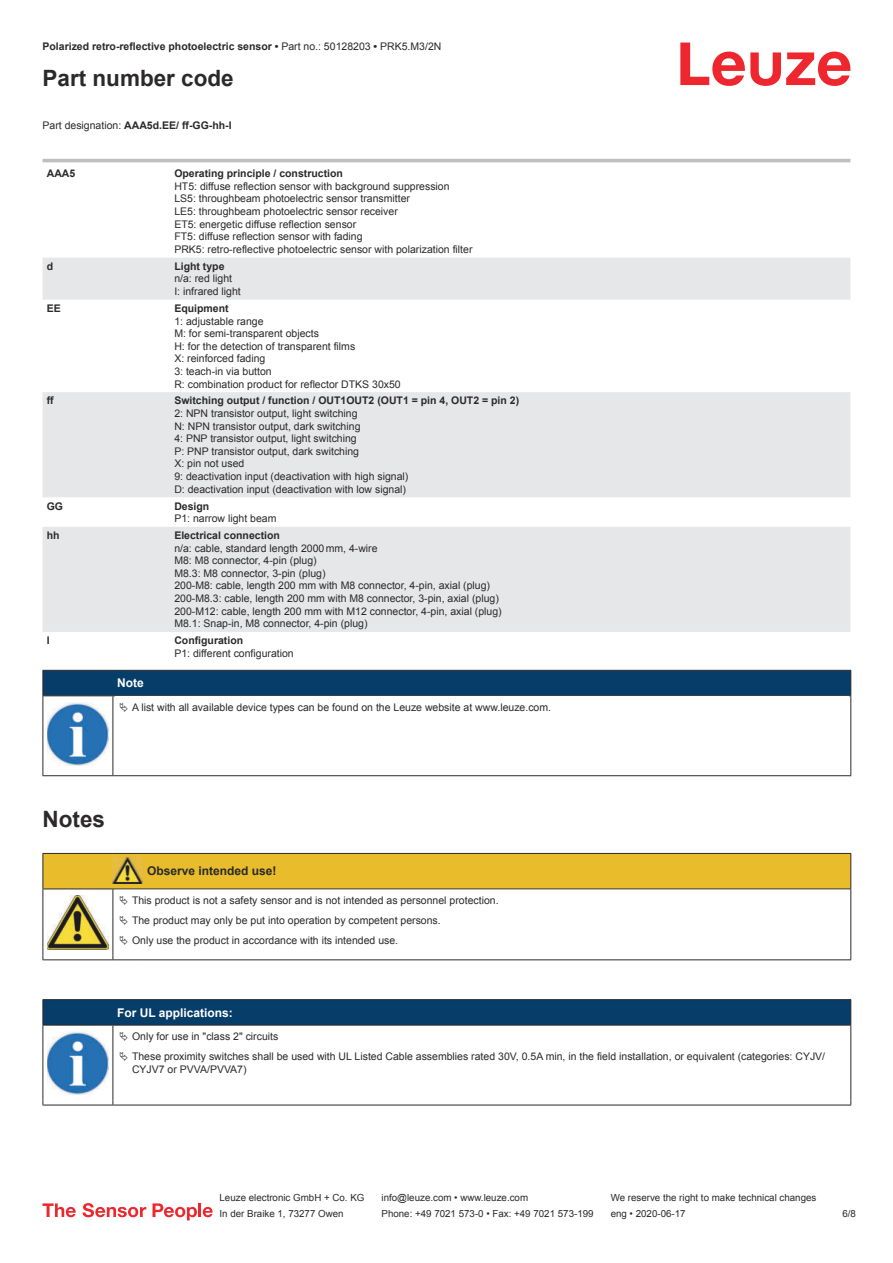
<style>
.page{position:relative;width:893px;height:1263px;background:#fff}
.page>*{position:absolute;margin:0;border:0;box-sizing:border-box;transform-origin:0 0}
.t1{font:700 22.5px "Arial";color:#2b292a}
.t2{font:700 12px "Arial";color:#fff}
.t3{font:700 12px "Arial";color:#2b292a}
.t4{font:10.5px/12.6px "Arial";color:#2b292a}
.t5{font:700 10.5px "Arial";color:#2b292a}
.t6{font:9.75px "Arial";color:#2b292a}
.s1{font-weight:400}
</style>
<div class="page">
<svg style="left:680px;top:43px;width:170px;height:43px"></svg>
<svg style="left:43px;top:258px;width:807px;height:374px;fill:#e6e7e9"></svg>
<hr style="left:43px;top:159px;width:127px;height:3px;background:#bdbfc1">
<hr style="left:170px;top:159px;width:680px;height:3px;background:#bdbfc1">
<svg style="left:43px;top:1203px;width:33px;height:14px"></svg>
<svg style="left:83px;top:1203px;width:63px;height:14px"></svg>
<svg style="left:153px;top:1203px;width:44px;height:17px"></svg>
<hr style="left:198px;top:1203px;width:3px;height:14px;background:#ed272d">
<svg style="left:203px;top:1207px;width:10px;height:10px"></svg>
<div style="left:43px;top:670px;width:808px;height:26px;background:#063d69"></div>
<hr style="left:113px;top:695px;width:738px;height:1px;background:#2b292a">
<hr style="left:43px;top:696px;width:1px;height:75px;background:#2b292a">
<hr style="left:113px;top:696px;width:1px;height:75px;background:#2b292a">
<hr style="left:850px;top:696px;width:1px;height:75px;background:#2b292a">
<hr style="left:43px;top:775px;width:70px;height:1px;background:#2b292a">
<hr style="left:113px;top:775px;width:738px;height:1px;background:#2b292a">
<img style="left:47px;top:702px;width:61px;height:63px">
<hr style="left:43px;top:959px;width:70px;height:1px;background:#2b292a">
<hr style="left:113px;top:959px;width:30px;height:1px;background:#2b292a">
<hr style="left:143px;top:959px;width:708px;height:1px;background:#2b292a">
<svg style="left:44px;top:1079px;width:806px;height:26px"></svg>
<hr style="left:43px;top:999px;width:70px;height:1px;background:#2b292a">
<hr style="left:113px;top:999px;width:738px;height:1px;background:#2b292a">
<hr style="left:43px;top:1025px;width:1px;height:75px;background:#2b292a">
<hr style="left:113px;top:1025px;width:1px;height:75px;background:#2b292a">
<hr style="left:850px;top:1025px;width:1px;height:75px;background:#2b292a">
<hr style="left:43px;top:1105px;width:70px;height:1px;background:#2b292a">
<hr style="left:113px;top:1105px;width:738px;height:1px;background:#2b292a">
<img style="left:47px;top:1079px;width:61px;height:15px">
<svg style="left:43px;top:853px;width:808px;height:106px"></svg>
<svg style="left:43px;top:1000px;width:808px;height:79px"></svg>
<p class="t5" style="left:43px;top:43px;width:400px">Polarized retro-reflective photoelectric sensor • <span class="s1">Part no.: 50128203</span> • <span class="s1">PRK5.M3/2N</span></p>
<h1 class="t1" style="left:43px;top:70px;width:193px">Part number code</h1>
<p class="t5" style="left:43px;top:121px;width:191px"><span class="s1">Part designation:</span> AAA5d.EE/ ff-GG-hh-I</p>
<p class="t5" style="left:47px;top:170px;width:30px">AAA5</p>
<p class="t5" style="left:174px;top:170px;width:170px">Operating principle / construction</p>
<p class="t4" style="left:174px;top:181px;width:300px">HT5: diffuse reflection sensor with background suppression LS5: throughbeam photoelectric sensor transmitter<br>LE5: throughbeam photoelectric sensor receiver<br>ET5: energetic diffuse reflection sensor<br>FT5: diffuse reflection sensor with fading<br>PRK5: retro-reflective photoelectric sensor with polarization filter</p>
<p class="t5" style="left:47px;top:262px;width:8px">d</p>
<p class="t5" style="left:174px;top:262px;width:52px">Light type</p>
<p class="t4" style="left:174px;top:273px;width:68px">n/a: red light<br>I: infrared light</p>
<p class="t5" style="left:47px;top:304px;width:16px">EE</p>
<p class="t5" style="left:174px;top:304px;width:56px">Equipment</p>
<p class="t4" style="left:174px;top:315px;width:228px">1: adjustable range<br>M: for semi-transparent objects<br>H: for the detection of transparent films<br>X: reinforced fading<br>3: teach-in via button<br>R: combination product for reflector DTKS 30x50</p>
<p class="t5" style="left:47px;top:397px;width:8px">ff</p>
<p class="t5" style="left:174px;top:397px;width:346px">Switching output / function / OUT1OUT2 (OUT1 = pin 4, OUT2 = pin 2)</p>
<p class="t4" style="left:174px;top:408px;width:236px">2: NPN transistor output, light switching<br>N: NPN transistor output, dark switching<br>4: PNP transistor output, light switching<br>P: PNP transistor output, dark switching<br>X: pin not used<br>9: deactivation input (deactivation with high signal)<br>D: deactivation input (deactivation with low signal)</p>
<p class="t5" style="left:47px;top:502px;width:18px">GG</p>
<p class="t5" style="left:174px;top:502px;width:37px">Design</p>
<p class="t4" style="left:174px;top:513px;width:104px">P1: narrow light beam</p>
<p class="t5" style="left:47px;top:531px;width:14px">hh</p>
<p class="t5" style="left:174px;top:531px;width:107px">Electrical connection</p>
<p class="t4" style="left:174px;top:543px;width:329px">n/a: cable, standard length 2000 mm, 4-wire<br>M8: M8 connector, 4-pin (plug)<br>M8.3: M8 connector, 3-pin (plug)<br>200-M8: cable, length 200 mm with M8 connector, 4-pin, axial (plug)<br>200-M8.3: cable, length 200 mm with M8 connector, 3-pin, axial (plug)<br>200-M12: cable, length 200 mm with M12 connector, 4-pin, axial (plug)<br>M8.1: Snap-in, M8 connector, 4-pin (plug)</p>
<p class="t5" style="left:47px;top:636px;width:4px">I</p>
<p class="t5" style="left:174px;top:636px;width:70px">Configuration</p>
<p class="t4" style="left:174px;top:648px;width:121px">P1: different configuration</p>
<p class="t2" style="left:117px;top:678px;width:28px">Note</p>
<p class="t4" style="left:132px;top:701px;width:421px">A list with all available device types can be found on the Leuze website at www.leuze.com.</p>
<h1 class="t1" style="left:43px;top:811px;width:64px">Notes</h1>
<p class="t3" style="left:147px;top:867px;width:131px">Observe intended use!</p>
<p class="t4" style="left:132px;top:891px;width:368px;line-height:20.2px">This product is not a safety sensor and is not intended as personnel protection.<br>The product may only be put into operation by competent persons.<br>Only use the product in accordance with its intended use.</p>
<p class="t2" style="left:117px;top:1008px;width:117px">For UL applications:</p>
<p class="t4" style="left:132px;top:1027px;width:695px;line-height:20.2px">Only for use in "class 2" circuits<br>These proximity switches shall be used with UL Listed Cable assemblies rated 30V, 0.5A min, in the field installation, or equivalent (categories: CYJV/</p>
<p class="t4" style="left:132px;top:1064px;width:116px">CYJV7 or PVVA/PVVA7)</p>
<p class="t6" style="left:220px;top:1194px;width:146px">Leuze electronic GmbH + Co. KG</p>
<p class="t6" style="left:381px;top:1194px;width:148px">info@leuze.com • www.leuze.com</p>
<p class="t6" style="left:611px;top:1194px;width:207px">We reserve the right to make technical changes</p>
<p class="t6" style="left:220px;top:1210px;width:126px">In der Braike 1, 73277 Owen</p>
<p class="t6" style="left:381px;top:1210px;width:214px">Phone: +49 7021 573-0 • Fax: +49 7021 573-199</p>
<p class="t6" style="left:611px;top:1210px;width:76px">eng • 2020-06-17</p>
<p class="t6" style="left:842px;top:1210px;width:15px">6 /8</p>
</div>
